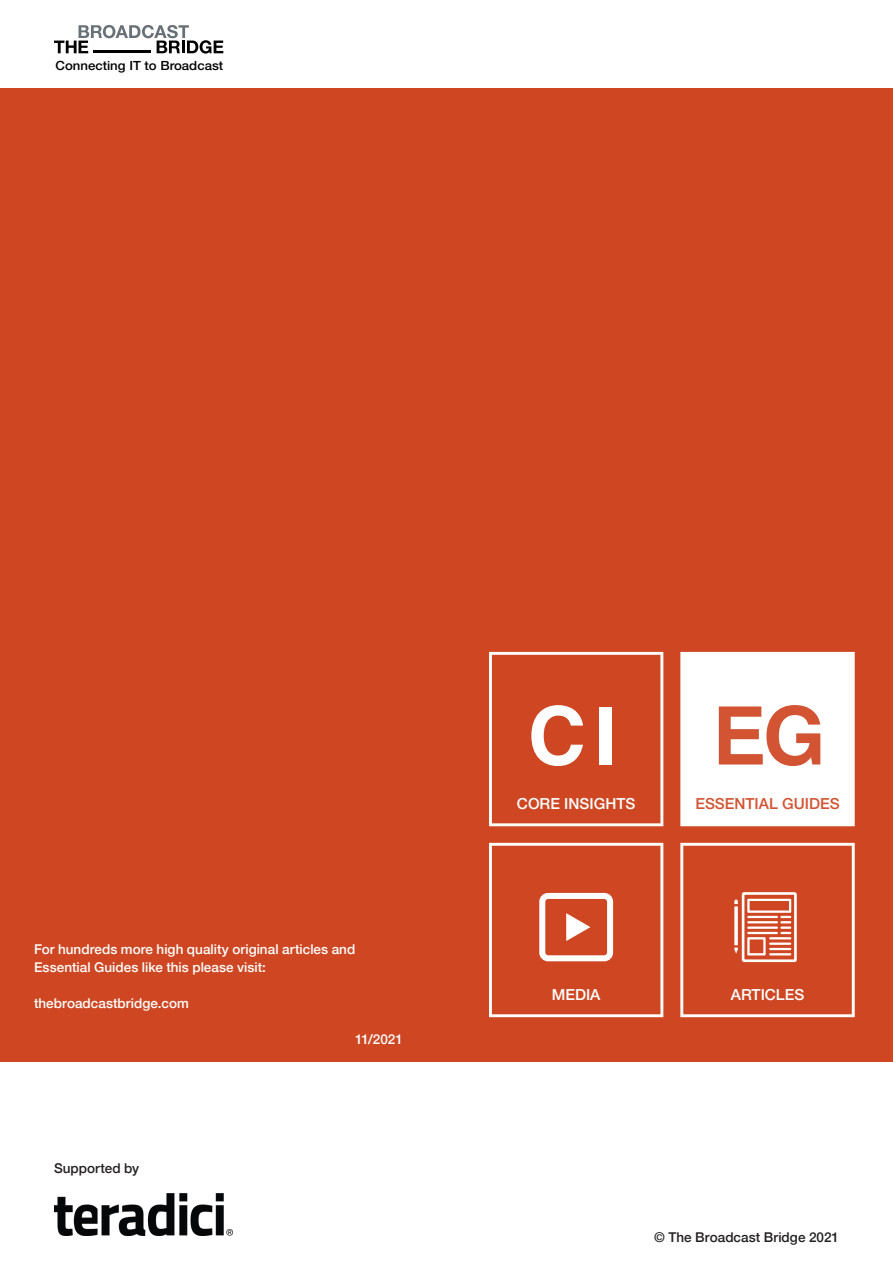
<style>
.page{position:relative;width:893px;height:1263px;background:#fff}
.page>*{position:absolute;margin:0;border:0;box-sizing:border-box;transform-origin:0 0}
.t1{font:700 80.55px "Helvetica";color:#fff}
.t2{font:700 80.55px "Helvetica";color:#d35433}
.t3{font:500 15.3px "Helvetica Neue";color:#fff}
.t4{font:500 15.3px "Helvetica Neue";color:#d35433}
.sub_head{font:500 13.5px/18px "Helvetica Neue";color:#fff}
.sub_head-2{font:500 13.5px "Helvetica Neue";letter-spacing:.005em;color:#231f20}
.t5{font:500 12.6px "Helvetica Neue";color:#000001;scale:1.04 1}
</style>
<div class="page">
<div style="left:0;top:88px;width:893px;height:974px;background:#cf4722"></div>
<svg style="left:489px;top:652px;width:174px;height:174px"></svg>
<div style="left:680px;top:652px;width:175px;height:174px;background:#fff"></div>
<svg style="left:489px;top:843px;width:174px;height:174px"></svg>
<div style="left:539px;top:893px;width:74px;height:68px;border:6px solid #fff;border-radius:6px"></div>
<svg style="left:680px;top:843px;width:175px;height:174px"></svg>
<svg style="left:54px;top:25px;width:169px;height:29px"></svg>
<hr style="left:93px;top:51px;width:58px;height:2px;background:#000001">
<img style="left:54px;top:1193px;width:179px;height:42px">
<p class="t5" style="left:56px;top:58px;width:163px">Connecting IT to Broadcast</p>
<p class="sub_head" style="left:34px;top:939px;width:323px">For hundreds more high quality original articles and<br>Essential Guides like this please visit:</p>
<p class="sub_head" style="left:34px;top:993px;width:156px">thebroadcastbridge.com</p>
<p class="sub_head-2" style="left:54px;top:1157px;width:87px">Supported by</p>
<p class="sub_head" style="left:355px;top:1029px;width:49px">11/2021</p>
<p class="t1" style="left:528px;top:687px;width:90px">CI</p>
<p class="t3" style="left:517px;top:794px;width:120px">CORE INSIGHTS</p>
<p class="t2" style="left:712px;top:671px;width:115px">EG</p>
<p class="t4" style="left:695px;top:791px;width:146px">ESSENTIAL GUIDES</p>
<p class="t3" style="left:552px;top:985px;width:50px">MEDIA</p>
<p class="t3" style="left:731px;top:985px;width:75px">ARTICLES</p>
<p class="sub_head-2" style="left:654px;top:1226px;width:186px">© The Broadcast Bridge 2021</p>
</div>
